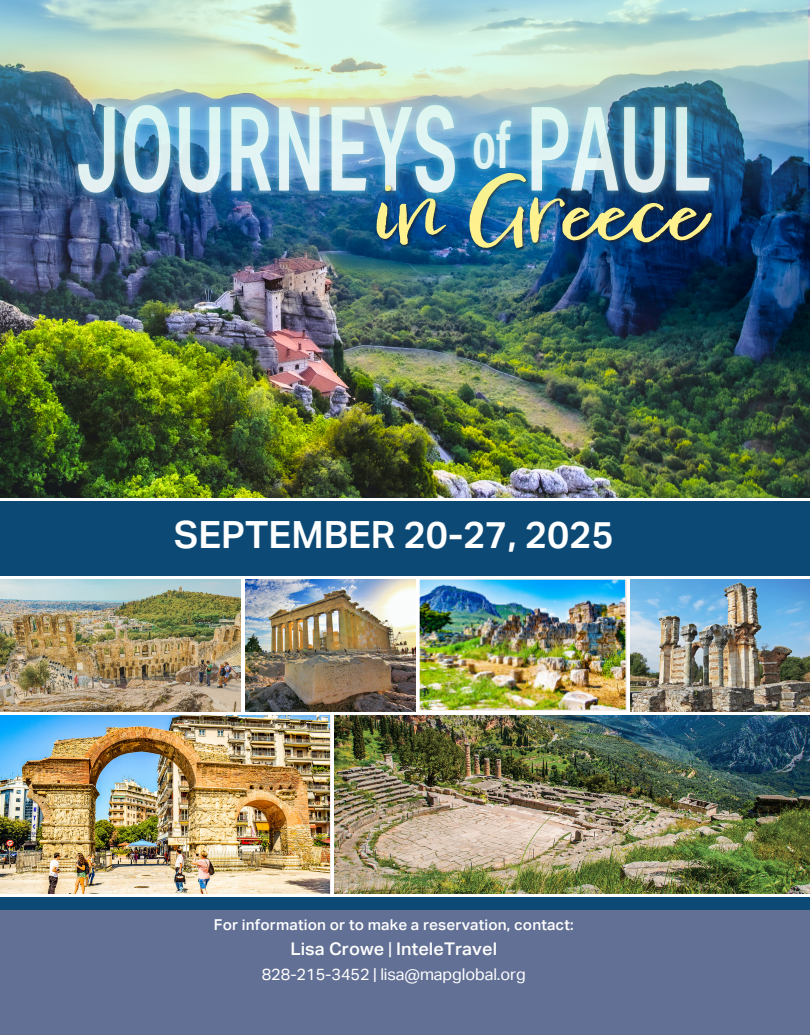
<style>
.page{position:relative;width:810px;height:1035px;background:#fff}
.page>*{position:absolute;margin:0;border:0;box-sizing:border-box;transform-origin:0 0}
.t1{font:600 116.88px "Aktiv Grotesk Cd";color:#fff;scale:.75 1}
.t2{font:86.25px "Epicursive Script";color:#fff18d;scale:1.11 1}
.t3{font:600 37.5px "Aktiv Grotesk";color:#fff}
.t4{font:500 17.5px "Aktiv Grotesk";letter-spacing:.005em;color:#fff}
.t5{font:16.25px "Aktiv Grotesk";letter-spacing:-.005em;color:#fff}
.t6{font:500 15px "Aktiv Grotesk";letter-spacing:.01em;color:#fff}
.s1{font-weight:400}
</style>
<div class="page">
<img style="left:0;top:0;width:810px;height:497px">
<div style="left:375px;top:172px;width:341px;height:80px;background:#231f20;opacity:.75"></div>
<div style="left:0;top:501px;width:810px;height:75px;background:#0c4a75"></div>
<img style="left:0;top:715px;width:330px;height:178px">
<img style="left:334px;top:715px;width:476px;height:178px">
<img style="left:631px;top:580px;width:179px;height:131px">
<img style="left:420px;top:580px;width:206px;height:130px">
<img style="left:0;top:580px;width:241px;height:131px">
<img style="left:245px;top:580px;width:170px;height:131px">
<div style="left:0;top:897px;width:810px;height:138px;background:#627095"></div>
<div style="left:0;top:897px;width:810px;height:13px;background:#0c4a75"></div>
<img style="left:0;top:0;width:808px;height:233px">
<h1 class="t1" style="left:77px;top:82px;width:847px">JOURNEYS <sup>of</sup> PAUL</h1>
<h2 class="t2" style="left:376px;top:157px;width:297px">in Greece</h2>
<h3 class="t3" style="left:174px;top:513px;width:441px">SEPTEMBER 20-27, 2025</h3>
<p class="t6" style="left:214px;top:917px;width:361px">For information or to make a reservation, contact:</p>
<p class="t4" style="left:290px;top:939px;width:208px">Lisa Crowe <span class="s1">|</span> InteleTravel</p>
<p class="t5" style="left:262px;top:965px;width:265px">828-215-3452 | lisa@mapglobal.org</p>
</div>
